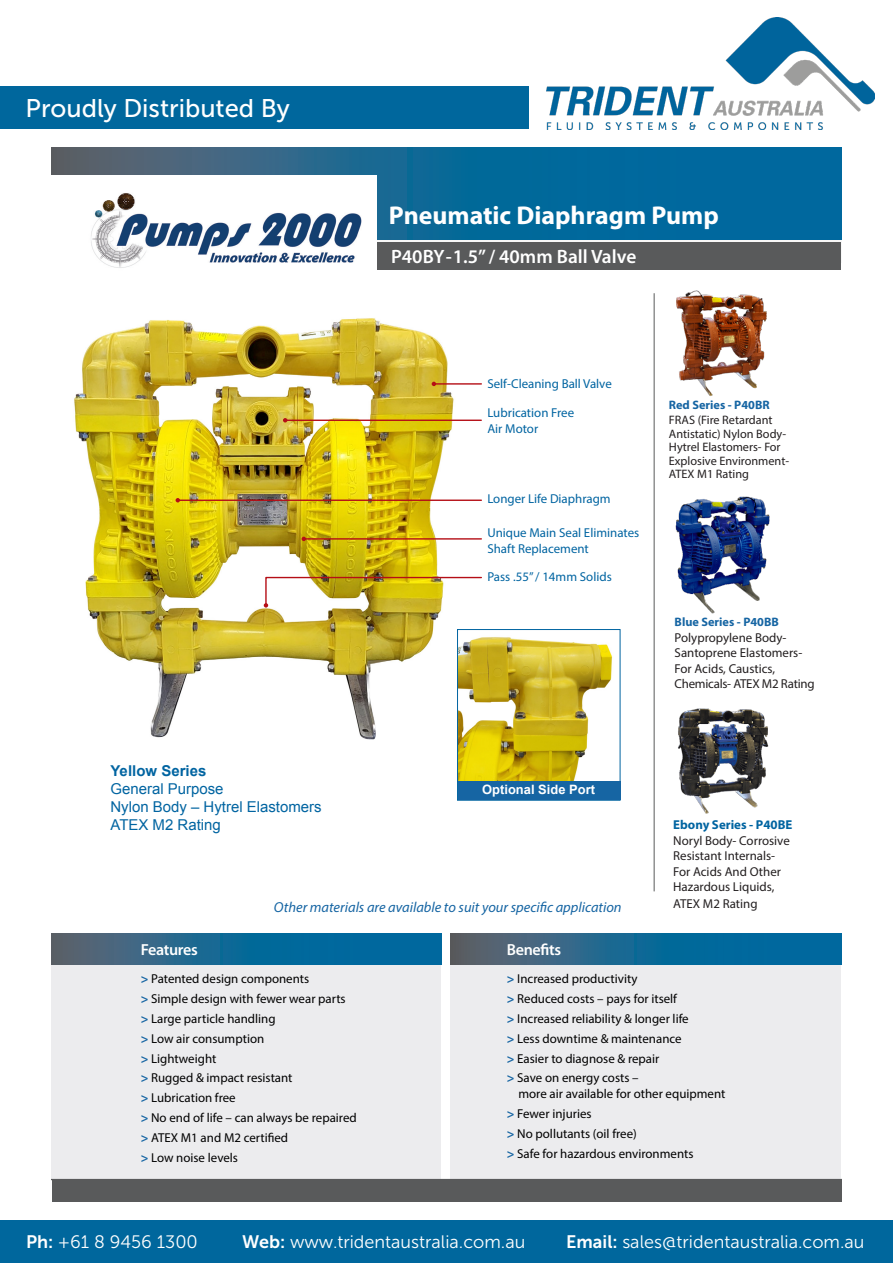
<style>
.page{position:relative;width:893px;height:1263px;background:#fff}
.page>*{position:absolute;margin:0;border:0;box-sizing:border-box;transform-origin:0 0}
.t1{font:700 25.8px "Myriad Pro";color:#fff}
.t2{font:25.5px "Museo Sans 500";color:#fff}
.t3{font:600 19.35px "Myriad Pro";color:#fff}
.t4{font:18px "Museo Sans 300";color:#fff}
.t5{font:600 16.05px "Myriad Pro";letter-spacing:-.02em;color:#fff}
.t6{font:15px/18px "Arial";color:#0064a1}
.t7{font:italic 14.4px "Myriad Pro";color:#1665a3}
.t8{font:12.9px/19.8px "Myriad Pro";color:#000}
.t9{font:12.9px/15.5px "Myriad Pro";color:#231f20}
.t10{font:12.9px/15.5px "Myriad Pro";color:#0064a1}
.t11{font:700 12.9px "Arial";color:#fff}
.t12{font:12.3px/13.5px "Myriad Pro";color:#231f20}
.t13{font:700 12.3px "Myriad Pro";color:#1665a3}
.s1{font-weight:700;color:#1665a3}
.s2{font-weight:700}
.s3{font-weight:700;color:#0064a1}
.s4{font-family:"Museo Sans 700"}
</style>
<div class="page">
<img style="left:547px;top:18px;width:328px;height:111px">
<div style="left:0;top:1220px;width:893px;height:43px;background:#00679d"></div>
<div style="left:0;top:86px;width:528px;height:43px;background:#00679d"></div>
<img style="left:74px;top:318px;width:385px;height:422px">
<div style="left:52px;top:933px;width:389px;height:246px;background:#ececee"></div>
<div style="left:450px;top:933px;width:391px;height:246px;background:#ececee"></div>
<svg style="left:52px;top:933px;width:389px;height:31px;background:#1a6790"></svg>
<svg style="left:450px;top:933px;width:391px;height:31px;background:#1e678e"></svg>
<div style="left:52px;top:1179px;width:789px;height:23px;background:#595a5b"></div>
<div style="left:333px;top:168px;width:508px;height:95px;background:linear-gradient(to right,#f7f7f7,#f7f7f7)"></div>
<svg style="left:52px;top:148px;width:789px;height:91px;background:#0d6896"></svg>
<div style="left:352px;top:242px;width:489px;height:28px;background:#595a5b"></div>
<div style="left:52px;top:175px;width:325px;height:101px;background:#fff"></div>
<img style="left:91px;top:193px;width:271px;height:75px">
<hr style="left:434px;top:383px;width:47px;height:2px;background:#b50e16">
<svg style="left:432px;top:382px;width:4px;height:4px"></svg>
<hr style="left:285px;top:420px;width:196px;height:1px;background:#b50e16">
<svg style="left:283px;top:418px;width:4px;height:4px"></svg>
<hr style="left:178px;top:499px;width:303px;height:2px;background:#b50e16">
<svg style="left:176px;top:498px;width:4px;height:4px"></svg>
<hr style="left:304px;top:538px;width:177px;height:2px;background:#b50e16">
<svg style="left:302px;top:537px;width:4px;height:4px"></svg>
<img style="left:264px;top:576px;width:218px;height:32px">
<hr style="left:654px;top:293px;width:1px;height:598px;background:#595a5b">
<img style="left:676px;top:290px;width:91px;height:106px">
<img style="left:675px;top:496px;width:95px;height:118px">
<img style="left:678px;top:708px;width:91px;height:106px">
<img style="left:459px;top:637px;width:154px;height:144px">
<div style="left:457px;top:629px;width:163px;height:171px;border:1px solid #0064a1"></div>
<div style="left:458px;top:781px;width:162px;height:19px;background:#1665a3"></div>
<p class="t2" style="left:26px;top:94px;width:266px">Proudly Distributed By</p>
<p class="t1" style="left:389px;top:199px;width:331px">Pneumatic Diaphragm Pump</p>
<p class="t3" style="left:391px;top:244px;width:247px">P40BY-1.5” / 40mm Ball Valve</p>
<p class="t10" style="left:487px;top:376px;width:126px">Self-Cleaning Ball Valve</p>
<p class="t10" style="left:487px;top:405px;width:88px">Lubrication Free<br>Air Motor</p>
<p class="t10" style="left:487px;top:491px;width:125px">Longer Life Diaphragm</p>
<p class="t10" style="left:487px;top:525px;width:153px">Unique Main Seal Eliminates<br>Shaft Replacement</p>
<p class="t10" style="left:487px;top:569px;width:126px">Pass .55” / 14mm Solids</p>
<p class="t12" style="left:669px;top:397px;width:105px;line-height:14.9px"><span class="s1">Red Series - P40BR<br></span>FRAS (Fire Retardant</p>
<p class="t12" style="left:669px;top:426px;width:122px">Antistatic) Nylon Body-<br>Hytrel Elastomers- For<br>Explosive Environment-<br>ATEX M1 Rating</p>
<p class="t13" style="left:675px;top:614px;width:106px">Blue Series - P40BB</p>
<p class="t9" style="left:675px;top:629px;width:141px">Polypropylene Body-<br>Santoprene Elastomers-<br>For Acids, Caustics,<br>Chemicals- ATEX M2 Rating</p>
<p class="t6" style="left:110px;top:762px;width:213px"><span class="s2">Yellow Series<br></span>General Purpose<br>Nylon Body – Hytrel Elastomers<br>ATEX M2 Rating</p>
<p class="t11" style="left:482px;top:781px;width:114px">Optional Side Port</p>
<p class="t7" style="left:274px;top:898px;width:349px">Other materials are available to suit your specific application</p>
<p class="t5" style="left:141px;top:939px;width:59px">Features</p>
<p class="t5" style="left:507px;top:939px;width:56px">Benefits</p>
<p class="t9" style="left:673px;top:817px;width:121px"><span class="s3">Ebony Series - P40BE<br></span>Noryl Body- Corrosive<br>Resistant Internals-<br>For Acids And Other<br>Hazardous Liquids,</p>
<p class="t9" style="left:673px;top:896px;width:86px">ATEX M2 Rating</p>
<p class="t8" style="left:141px;top:969px;width:218px"><span class="s1">&gt;</span> Patented design components<br><span class="s1">&gt;</span> Simple design with fewer wear parts<br><span class="s1">&gt;</span> Large particle handling<br><span class="s1">&gt;</span> Low air consumption<br><span class="s1">&gt;</span> Lightweight<br><span class="s1">&gt;</span> Rugged &amp; impact resistant<br><span class="s1">&gt;</span> Lubrication free<br><span class="s1">&gt;</span> No end of life – can always be repaired <span class="s1">&gt;</span> ATEX M1 and M2 certified<br><span class="s1">&gt;</span> Low noise levels</p>
<p class="t8" style="left:507px;top:969px;width:183px"><span class="s1">&gt;</span> Increased productivity<br><span class="s1">&gt;</span> Reduced costs – pays for itself<br><span class="s1">&gt;</span> Increased reliability &amp; longer life <span class="s1">&gt;</span> Less downtime &amp; maintenance <span class="s1">&gt;</span> Easier to diagnose &amp; repair<br><span class="s1">&gt;</span> Save on energy costs –</p>
<p class="t8" style="left:507px;top:1084px;width:220px;text-indent:12px">more air available for other equipment <span class="s1">&gt;</span> Fewer injuries<br><span class="s1">&gt;</span> No pollutants (oil free)<br><span class="s1">&gt;</span> Safe for hazardous environments</p>
<p class="t4" style="left:26px;top:1232px;width:173px"><span class="s4">Ph:</span> +61 8 9456 1300</p>
<p class="t4" style="left:242px;top:1232px;width:285px"><span class="s4">Web:</span> www.tridentaustralia.com.au</p>
<p class="t4" style="left:566px;top:1232px;width:300px"><span class="s4">Email:</span> sales@tridentaustralia.com.au</p>
</div>
